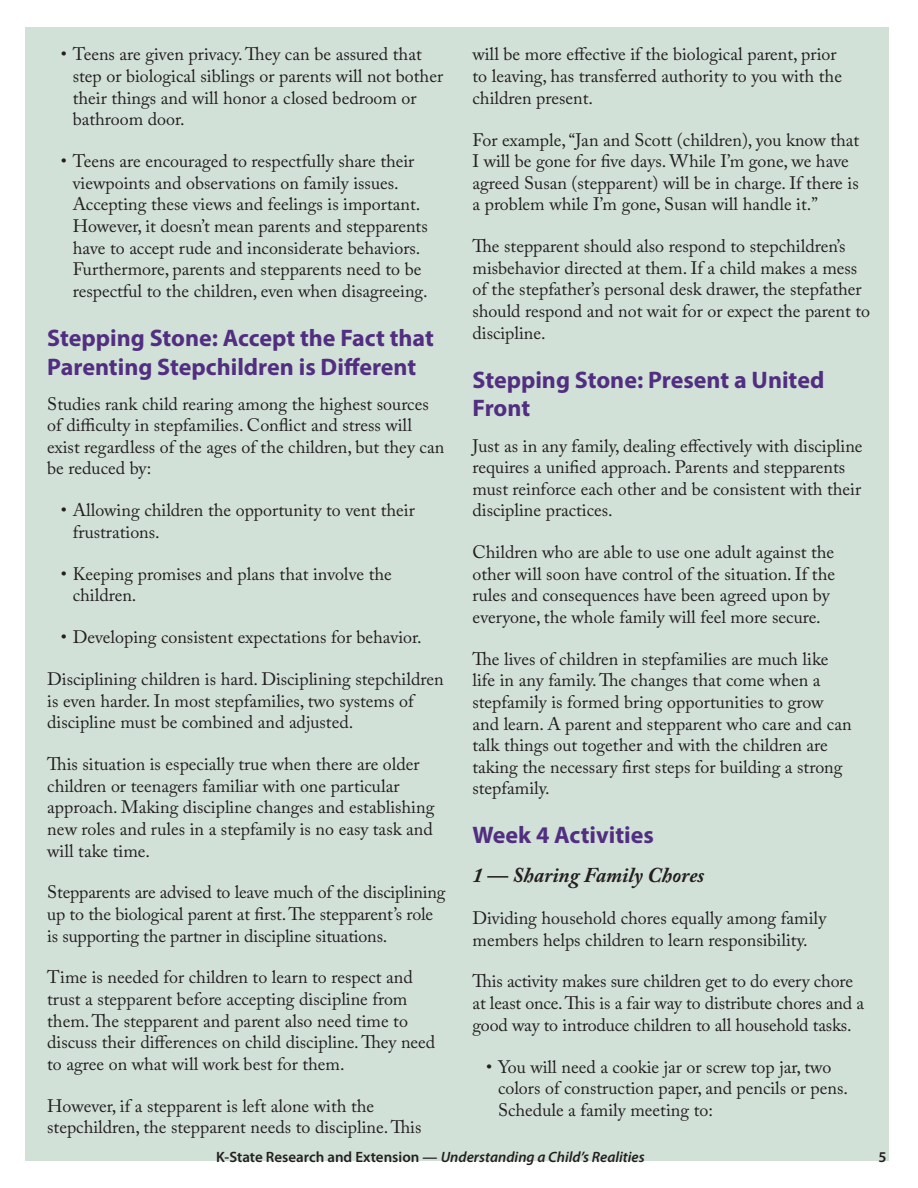
<style>
.page{position:relative;width:918px;height:1188px;background:#fff}
.page>*{position:absolute;margin:0;border:0;box-sizing:border-box;transform-origin:0 0}
.Headers{font:700 24px/28.8px "Myriad Pro";color:#522e81}
.bold_italic_subhead{font:italic 700 21px "Adobe Caslon Pro";color:#231f20}
.BodyText{font:18px/21.6px "Adobe Caslon Pro";color:#231f20}
.t1{font:italic 600 15px "Myriad Pro";color:#231f20}
.t2{font:600 15px "Myriad Pro";color:#231f20}
.s1{font-style:normal}
</style>
<div class="page">
<div style="left:26px;top:27px;width:864px;height:1134px;background:#d2e1d8"></div>
<p class="BodyText" style="left:73px;top:43px;width:372px;text-indent:-12px">• Teens are given privacy. They can be assured that step or biological siblings or parents will not bother their things and will honor a closed bedroom or bathroom door.</p>
<p class="BodyText" style="left:73px;top:150px;width:357px;text-indent:-12px">• Teens are encouraged to respectfully share their viewpoints and observations on family issues.<br>Accepting these views and feelings is important.<br>However, it doesn’t mean parents and stepparents have to accept rude and inconsiderate behaviors.<br>Furthermore, parents and stepparents need to be respectful to the children, even when disagreeing.</p>
<p class="Headers" style="left:47px;top:323px;width:388px">Stepping Stone: Accept the Fact that<br>Parenting Stepchildren is Different</p>
<p class="BodyText" style="left:47px;top:393px;width:399px">Studies rank child rearing among the highest sources of difficulty in stepfamilies. Conflict and stress will exist regardless of the ages of the children, but they can be reduced by:</p>
<p class="BodyText" style="left:73px;top:499px;width:344px;text-indent:-12px">• Allowing children the opportunity to vent their frustrations.</p>
<p class="BodyText" style="left:73px;top:563px;width:321px;text-indent:-12px">• Keeping promises and plans that involve the children.</p>
<p class="BodyText" style="left:61px;top:626px;width:363px">• Developing consistent expectations for behavior.</p>
<p class="BodyText" style="left:47px;top:668px;width:398px">Disciplining children is hard. Disciplining stepchildren is even harder. In most stepfamilies, two systems of discipline must be combined and adjusted.</p>
<p class="BodyText" style="left:47px;top:753px;width:389px">This situation is especially true when there are older children or teenagers familiar with one particular approach. Making discipline changes and establishing new roles and rules in a stepfamily is no easy task and will take time.</p>
<p class="BodyText" style="left:47px;top:881px;width:400px">Stepparents are advised to leave much of the disciplining up to the biological parent at first. The stepparent’s role is supporting the partner in discipline situations.</p>
<p class="BodyText" style="left:47px;top:966px;width:390px">Time is needed for children to learn to respect and trust a stepparent before accepting discipline from them. The stepparent and parent also need time to discuss their differences on child discipline. They need to agree on what will work best for them.</p>
<p class="BodyText" style="left:47px;top:1095px;width:376px">However, if a stepparent is left alone with the stepchildren, the stepparent needs to discipline. This</p>
<p class="BodyText" style="left:472px;top:43px;width:371px">will be more effective if the biological parent, prior to leaving, has transferred authority to you with the children present.</p>
<p class="BodyText" style="left:472px;top:129px;width:388px">For example, “Jan and Scott (children), you know that I will be gone for five days. While I’m gone, we have agreed Susan (stepparent) will be in charge. If there is a problem while I’m gone, Susan will handle it.”</p>
<p class="BodyText" style="left:472px;top:235px;width:399px">The stepparent should also respond to stepchildren’s misbehavior directed at them. If a child makes a mess of the stepfather’s personal desk drawer, the stepfather should respond and not wait for or expect the parent to discipline.</p>
<p class="Headers" style="left:472px;top:364px;width:353px">Stepping Stone: Present a United<br>Front</p>
<p class="BodyText" style="left:472px;top:435px;width:392px">Just as in any family, dealing effectively with discipline requires a unified approach. Parents and stepparents must reinforce each other and be consistent with their discipline practices.</p>
<p class="BodyText" style="left:472px;top:541px;width:364px">Children who are able to use one adult against the other will soon have control of the situation. If the rules and consequences have been agreed upon by everyone, the whole family will feel more secure.</p>
<p class="BodyText" style="left:472px;top:648px;width:381px">The lives of children in stepfamilies are much like life in any family. The changes that come when a stepfamily is formed bring opportunities to grow and learn. A parent and stepparent who care and can talk things out together and with the children are taking the necessary first steps for building a strong stepfamily.</p>
<p class="Headers" style="left:472px;top:820px;width:183px">Week 4 Activities</p>
<p class="bold_italic_subhead" style="left:472px;top:863px;width:233px">1 — Sharing Family Chores</p>
<p class="BodyText" style="left:472px;top:907px;width:355px">Dividing household chores equally among family members helps children to learn responsibility.</p>
<p class="BodyText" style="left:472px;top:970px;width:393px">This activity makes sure children get to do every chore at least once. This is a fair way to distribute chores and a good way to introduce children to all household tasks.</p>
<p class="BodyText" style="left:498px;top:1056px;width:352px;text-indent:-12px">• You will need a cookie jar or screw top jar, two colors of construction paper, and pencils or pens.<br>Schedule a family meeting to:</p>
<p class="t1" style="left:216px;top:1147px;width:430px"><span class="s1">K-State Research and Extension —</span> Understanding a Child’s Realities</p>
<p class="t2" style="left:878px;top:1147px;width:10px">5</p>
</div>
